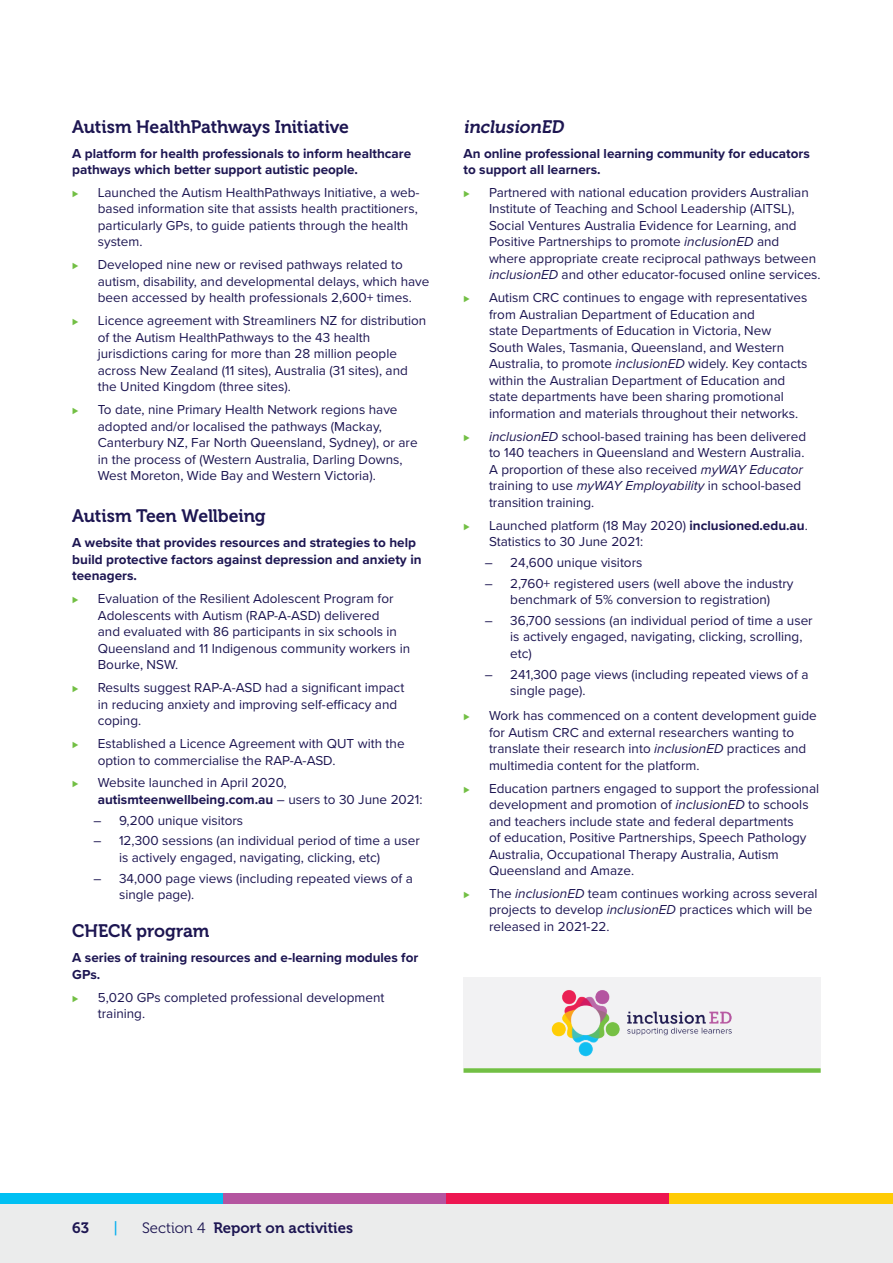
<style>
.page{position:relative;width:893px;height:1263px;background:#fff}
.page>*{position:absolute;margin:0;border:0;box-sizing:border-box;transform-origin:0 0}
.t1{font:18px "Museo 700";letter-spacing:-.01em;color:#1d1652}
.t2{font:italic 18px "Museo 700";color:#1d1652}
.t3{font:15px "Museo 700";color:#1d1652}
.t4{font:15px "Museo 500";color:#00aeef}
.t5{font:13.5px/16.5px "Proxima Nova";color:#1d1652}
.body_start_list{font:700 13.5px/16.5px "Proxima Nova";color:#1d1652}
.t6{font:10.5px "Proxima Nova";color:#72bf44}
.s1{font-weight:700}
.s2{font-style:italic}
.s3{font-family:"Museo 300"}
</style>
<div class="page">
<div style="left:0;top:1203px;width:893px;height:60px;background:#ebecec"></div>
<div style="left:0;top:1193px;width:223px;height:10px;background:#00c0f3"></div>
<div style="left:223px;top:1193px;width:223px;height:10px;background:#b455a0"></div>
<div style="left:446px;top:1193px;width:224px;height:10px;background:#ed1651"></div>
<div style="left:670px;top:1193px;width:223px;height:10px;background:#ffcb04"></div>
<div style="left:463px;top:978px;width:358px;height:90px;background:#f2f2f3"></div>
<img style="left:551px;top:990px;width:181px;height:67px">
<div style="left:463px;top:1068px;width:358px;height:5px;background:#72bf44"></div>
<h3 class="t1" style="left:72px;top:116px;width:278px">Autism HealthPathways Initiative</h3>
<p class="body_start_list" style="left:72px;top:145px;width:340px">A platform for health professionals to inform healthcare pathways which better support autistic people.</p>
<p class="t6" style="left:72px;top:186px;width:8px">⊲</p>
<p class="t5" style="left:98px;top:184px;width:323px">Launched the Autism HealthPathways Initiative, a web&shy;based information site that assists health practitioners, particularly GPs, to guide patients through the health system.</p>
<p class="t6" style="left:72px;top:258px;width:8px">⊲</p>
<p class="t5" style="left:98px;top:256px;width:333px">Developed nine new or revised pathways related to autism, disability, and developmental delays, which have been accessed by health professionals 2,600+ times.</p>
<p class="t6" style="left:72px;top:314px;width:8px">⊲</p>
<p class="t5" style="left:98px;top:312px;width:330px">Licence agreement with Streamliners NZ for distribution of the Autism HealthPathways to the 43 health jurisdictions caring for more than 28 million people across New Zealand (11 sites), Australia (31 sites), and the United Kingdom (three sites).</p>
<p class="t6" style="left:72px;top:403px;width:8px">⊲</p>
<p class="t5" style="left:98px;top:401px;width:321px">To date, nine Primary Health Network regions have adopted and/or localised the pathways (Mackay, Canterbury NZ, Far North Queensland, Sydney), or are in the process of (Western Australia, Darling Downs, West Moreton, Wide Bay and Western Victoria).</p>
<h3 class="t1" style="left:72px;top:506px;width:195px">Autism Teen Wellbeing</h3>
<p class="body_start_list" style="left:72px;top:534px;width:351px">A website that provides resources and strategies to help build protective factors against depression and anxiety in teenagers.</p>
<p class="t6" style="left:72px;top:592px;width:8px">⊲</p>
<p class="t5" style="left:98px;top:590px;width:314px">Evaluation of the Resilient Adolescent Program for Adolescents with Autism (RAP-A-ASD) delivered<br>and evaluated with 86 participants in six schools in Queensland and 11 Indigenous community workers in Bourke, NSW.</p>
<p class="t6" style="left:72px;top:681px;width:8px">⊲</p>
<p class="t5" style="left:98px;top:679px;width:308px">Results suggest RAP-A-ASD had a significant impact in reducing anxiety and improving self-efficacy and coping.</p>
<p class="t6" style="left:72px;top:737px;width:8px">⊲</p>
<p class="t5" style="left:98px;top:735px;width:308px">Established a Licence Agreement with QUT with the option to commercialise the RAP-A-ASD.</p>
<p class="t6" style="left:72px;top:776px;width:8px">⊲</p>
<p class="t5" style="left:98px;top:774px;width:326px">Website launched in April 2020, <span class="s1">autismteenwellbeing.com.au</span> – users to 30 June 2021:</p>
<p class="t5" style="left:94px;top:811px;width:151px">– 9,200 unique visitors</p>
<p class="t5" style="left:119px;top:832px;width:302px;text-indent:-26px">– 12,300 sessions (an individual period of time a user is actively engaged, navigating, clicking, etc)</p>
<p class="t5" style="left:119px;top:869px;width:295px;text-indent:-26px">– 34,000 page views (including repeated views of a single page).</p>
<h3 class="t1" style="left:72px;top:921px;width:139px">CHECK program</h3>
<p class="body_start_list" style="left:72px;top:949px;width:347px">A series of training resources and e-learning modules for<br>GPs.</p>
<p class="t6" style="left:72px;top:990px;width:8px">⊲</p>
<p class="t5" style="left:98px;top:988px;width:288px">5,020 GPs completed professional development training.</p>
<h3 class="t2" style="left:463px;top:116px;width:105px">inclusionED</h3>
<p class="body_start_list" style="left:463px;top:145px;width:348px">An online professional learning community for educators to support all learners.</p>
<p class="t6" style="left:463px;top:186px;width:8px">⊲</p>
<p class="t5" style="left:489px;top:184px;width:333px">Partnered with national education providers Australian Institute of Teaching and School Leadership (AITSL), Social Ventures Australia Evidence for Learning, and Positive Partnerships to promote <span class="s2">inclusionED</span> and<br>where appropriate create reciprocal pathways between <span class="s2">inclusionED</span> and other educator-focused online services.</p>
<p class="t6" style="left:463px;top:291px;width:8px">⊲</p>
<p class="t5" style="left:489px;top:289px;width:320px">Autism CRC continues to engage with representatives from Australian Department of Education and<br>state Departments of Education in Victoria, New South Wales, Tasmania, Queensland, and Western Australia, to promote <span class="s2">inclusionED</span> widely. Key contacts within the Australian Department of Education and state departments have been sharing promotional information and materials throughout their networks.</p>
<p class="t6" style="left:463px;top:429px;width:8px">⊲</p>
<p class="t5" style="left:489px;top:427px;width:319px"><span class="s2">inclusionED</span> school-based training has been delivered to 140 teachers in Queensland and Western Australia.<br>A proportion of these also received <span class="s2">myWAY Educator </span>training to use <span class="s2">myWAY Employability</span> in school-based transition training.</p>
<p class="t6" style="left:463px;top:518px;width:8px">⊲</p>
<p class="t5" style="left:489px;top:516px;width:320px">Launched platform (18 May 2020) <span class="s1">inclusioned.edu.au</span>.<br>Statistics to 30 June 2021:</p>
<p class="t5" style="left:485px;top:553px;width:159px">– 24,600 unique visitors</p>
<p class="t5" style="left:485px;top:574px;width:310px;text-align:center">– 2,760+ registered users (well above the industry benchmark of 5% conversion to registration)</p>
<p class="t5" style="left:510px;top:611px;width:304px;text-indent:-26px">– 36,700 sessions (an individual period of time a user is actively engaged, navigating, clicking, scrolling, etc)</p>
<p class="t5" style="left:510px;top:665px;width:300px;text-indent:-26px">– 241,300 page views (including repeated views of a single page).</p>
<p class="t6" style="left:463px;top:709px;width:8px">⊲</p>
<p class="t5" style="left:489px;top:707px;width:329px">Work has commenced on a content development guide for Autism CRC and external researchers wanting to translate their research into <span class="s2">inclusionED</span> practices and multimedia content for the platform.</p>
<p class="t6" style="left:463px;top:781px;width:8px">⊲</p>
<p class="t5" style="left:489px;top:779px;width:332px">Education partners engaged to support the professional development and promotion of <span class="s2">inclusionED</span> to schools and teachers include state and federal departments<br>of education, Positive Partnerships, Speech Pathology Australia, Occupational Therapy Australia, Autism Queensland and Amaze.</p>
<p class="t6" style="left:463px;top:887px;width:8px">⊲</p>
<p class="t5" style="left:489px;top:884px;width:330px">The <span class="s2">inclusionED</span> team continues working across several projects to develop <span class="s2">inclusionED</span> practices which will be released in 2021-22.</p>
<p class="t3" style="left:72px;top:1220px;width:18px">63</p>
<p class="t4" style="left:113px;top:1220px;width:6px">|</p>
<p class="t3" style="left:142px;top:1220px;width:213px"><span class="s3">Section 4</span> Report on activities</p>
</div>
